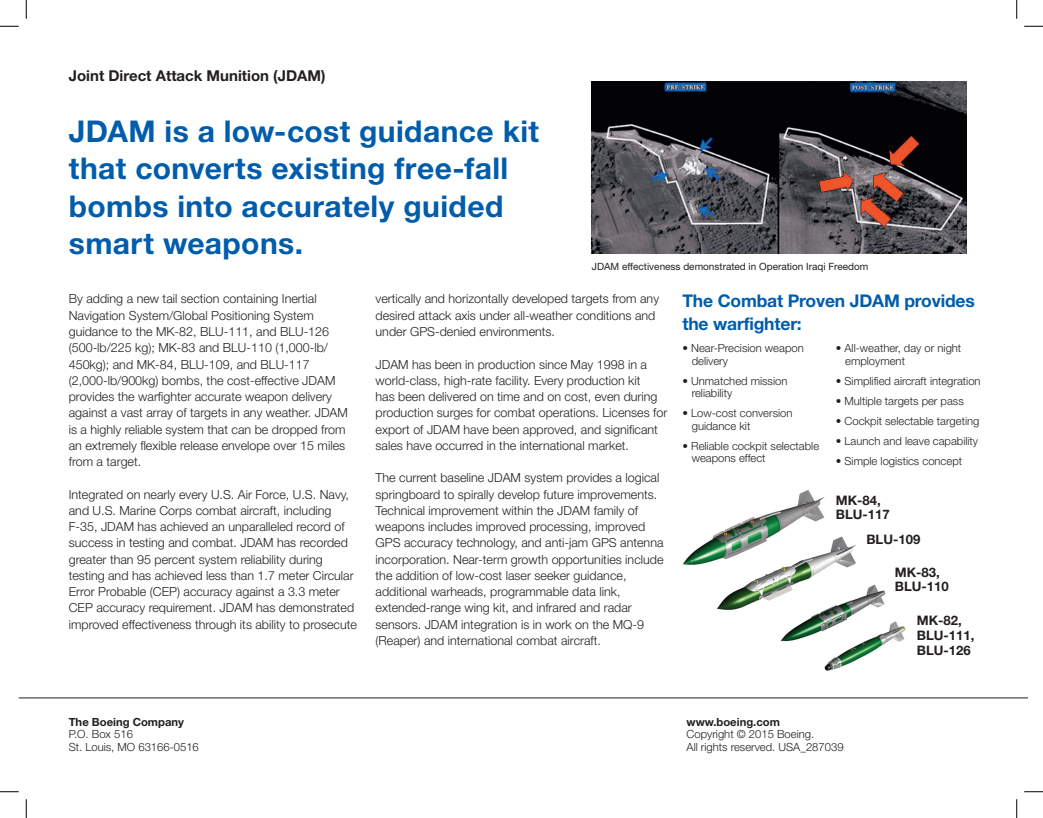
<style>
.page{position:relative;width:1043px;height:818px;background:#fff}
.page>*{position:absolute;margin:0;border:0;box-sizing:border-box;transform-origin:0 0}
.t1{font:700 30px/37.5px "Helvetica Neue LT Std";letter-spacing:.015em;color:#015dab}
.t2{font:700 17.5px/22.5px "Helvetica Neue LT Std";letter-spacing:-.01em;color:#015dab}
.t3{font:700 15px "Helvetica Neue LT Std";color:#231f20}
.t4{font:700 13.12px/14.8px "Helvetica Neue LT Std";color:#231f20}
.t5{font:300 12.5px/16.2px "Helvetica Neue LT Std";color:#231f20}
.t6{font:300 11.25px/12.5px "Helvetica Neue LT Std";color:#231f20}
.t7{font:700 11.25px "Helvetica Neue LT Std";color:#231f20}
.t8{font:10px "Helvetica Neue LT Std";color:#231f20}
</style>
<div class="page">
<hr style="left:19px;top:697px;width:1009px;height:1px;background:#231f20">
<img style="left:592px;top:81px;width:374px;height:173px">
<img style="left:683px;top:490px;width:141px;height:75px">
<svg style="left:705px;top:531px;width:181px;height:111px"></svg>
<img style="left:821px;top:619px;width:85px;height:52px">
<svg style="left:0;top:25px;width:19px;height:2px"></svg>
<svg style="left:1024px;top:25px;width:18px;height:2px"></svg>
<svg style="left:0;top:791px;width:19px;height:1px"></svg>
<svg style="left:1024px;top:791px;width:18px;height:1px"></svg>
<svg style="left:25px;top:0;width:2px;height:19px"></svg>
<svg style="left:25px;top:799px;width:2px;height:19px"></svg>
<svg style="left:1016px;top:0;width:1px;height:19px"></svg>
<svg style="left:1016px;top:799px;width:1px;height:19px"></svg>
<p class="t3" style="left:69px;top:66px;width:258px">Joint Direct Attack Munition (JDAM)</p>
<h1 class="t1" style="left:69px;top:112px;width:472px">JDAM is a low-cost guidance kit that converts existing free-fall bombs into accurately guided smart weapons.</h1>
<p class="t5" style="left:69px;top:290px;width:281px">By adding a new tail section containing Inertial Navigation System/Global Positioning System guidance to the MK-82, BLU-111, and BLU-126 (500-lb/225 kg); MK-83 and BLU-110 (1,000-lb/ 450kg); and MK-84, BLU-109, and BLU-117 (2,000-lb/900kg) bombs, the cost-effective JDAM provides the warfighter accurate weapon delivery against a vast array of targets in any weather. JDAM is a highly reliable system that can be dropped from an extremely flexible release envelope over 15 miles from a target.</p>
<p class="t5" style="left:69px;top:485px;width:290px">Integrated on nearly every U.S. Air Force, U.S. Navy, and U.S. Marine Corps combat aircraft, including F-35, JDAM has achieved an unparalleled record of success in testing and combat. JDAM has recorded greater than 95 percent system reliability during testing and has achieved less than 1.7 meter Circular Error Probable (CEP) accuracy against a 3.3 meter CEP accuracy requirement. JDAM has demonstrated improved effectiveness through its ability to prosecute</p>
<p class="t8" style="left:592px;top:260px;width:278px">JDAM effectiveness demonstrated in Operation Iraqi Freedom</p>
<h2 class="t2" style="left:682px;top:289px;width:294px">The Combat Proven JDAM provides the warfighter:</h2>
<p class="t6" style="left:845px;top:342px;width:118px;text-indent:-9px">• All-weather, day or night employment</p>
<p class="t6" style="left:835px;top:374px;width:146px">• Simplified aircraft integration</p>
<p class="t6" style="left:835px;top:394px;width:129px">• Multiple targets per pass</p>
<p class="t6" style="left:835px;top:414px;width:145px">• Cockpit selectable targeting</p>
<p class="t6" style="left:835px;top:434px;width:144px">• Launch and leave capability</p>
<p class="t6" style="left:835px;top:454px;width:128px">• Simple logistics concept</p>
<p class="t5" style="left:375px;top:290px;width:285px">vertically and horizontally developed targets from any desired attack axis under all-weather conditions and under GPS-denied environments.</p>
<p class="t5" style="left:375px;top:355px;width:293px">JDAM has been in production since May 1998 in a world-class, high-rate facility. Every production kit<br>has been delivered on time and on cost, even during production surges for combat operations. Licenses for export of JDAM have been approved, and significant sales have occurred in the international market.</p>
<p class="t5" style="left:375px;top:469px;width:289px">The current baseline JDAM system provides a logical springboard to spirally develop future improvements.<br>Technical improvement within the JDAM family of weapons includes improved processing, improved GPS accuracy technology, and anti-jam GPS antenna incorporation. Near-term growth opportunities include the addition of low-cost laser seeker guidance, additional warheads, programmable data link, extended-range wing kit, and infrared and radar sensors. JDAM integration is in work on the MQ-9 (Reaper) and international combat aircraft.</p>
<p class="t6" style="left:691px;top:341px;width:113px;text-indent:-9px">• Near-Precision weapon delivery</p>
<p class="t6" style="left:691px;top:374px;width:97px;text-indent:-9px">• Unmatched mission reliability</p>
<p class="t6" style="left:691px;top:406px;width:102px;text-indent:-9px">• Low-cost conversion guidance kit</p>
<p class="t6" style="left:691px;top:439px;width:129px;text-indent:-9px">• Reliable cockpit selectable weapons effect</p>
<p class="t4" style="left:835px;top:492px;width:55px">MK-84,<br>BLU-117</p>
<p class="t4" style="left:866px;top:531px;width:55px">BLU-109</p>
<p class="t4" style="left:894px;top:564px;width:55px">MK-83,<br>BLU-110</p>
<p class="t4" style="left:916px;top:613px;width:59px">MK-82,<br>BLU-111,<br>BLU-126</p>
<p class="t7" style="left:69px;top:714px;width:117px">The Boeing Company</p>
<p class="t6" style="left:69px;top:727px;width:132px">P.O. Box 516<br>St. Louis, MO 63166-0516</p>
<p class="t7" style="left:686px;top:714px;width:95px">www.boeing.com</p>
<p class="t6" style="left:686px;top:727px;width:158px">Copyright © 2015 Boeing.<br>All rights reserved. USA_287039</p>
</div>
